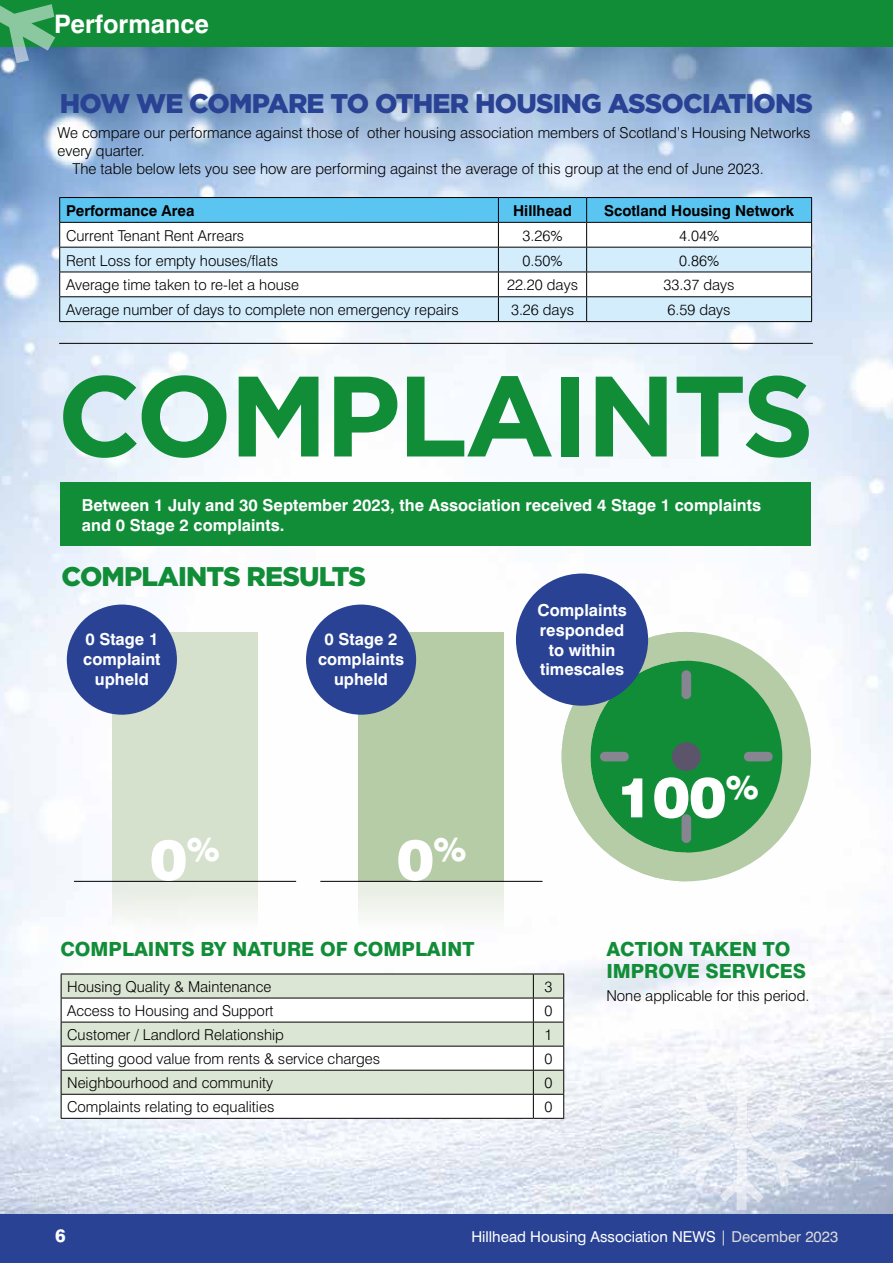
<style>
.page{position:relative;width:893px;height:1263px;background:#fff}
.page>*{position:absolute;margin:0;border:0;box-sizing:border-box;transform-origin:0 0}
.t1{font:700 114px "Gotham";letter-spacing:-.03em;color:#118d38}
.t2{font:900 55.5px "Swiss 721 BT";color:#fff}
.t3{font:900 27px "Gotham";letter-spacing:-.03em;color:#294294}
.t4{font:900 27px "Gotham";letter-spacing:-.03em;color:#118d38}
.t5{font:700 25.5px "Swiss 721 BT";color:#fff}
.t6{font:800 19.5px/23px "Swiss 721 BT";color:#118d38}
.t7{font:800 18px "Swiss 721 BT";color:#fff}
.t8{font:700 16.5px/19.8px "Swiss 721 BT";color:#fff;text-align:center}
.t9{font:300 15px "Swiss 721 BT";color:#000}
.t10{font:700 15px "Swiss 721 BT";color:#000}
.t11{font:15px "Swiss 721 BT";color:#fff}
.s1{color:#dadada}
</style>
<div class="page">
<div style="left:0;top:1213px;width:893px;height:50px;background:#294294"></div>
<img style="left:0;top:47px;width:893px;height:1166px">
<div style="left:112px;top:632px;width:146px;height:249px;background:#d5e1cd"></div>
<div style="left:0;top:0;width:893px;height:47px;background:#118d38"></div>
<div style="left:60px;top:482px;width:751px;height:64px;background:#118d38"></div>
<div style="left:112px;top:882px;width:146px;height:55px;background:linear-gradient(to right,#f1f4ef,#f3f6f0)"></div>
<div style="left:67px;top:604px;width:110px;height:111px;background:#294294;border-radius:50%"></div>
<svg style="left:700px;top:632px;width:111px;height:249px"></svg>
<div style="left:744px;top:752px;width:29px;height:9px;background:#878591;border-radius:5px"></div>
<svg style="left:562px;top:632px;width:138px;height:249px;background:#62ad74"></svg>
<div style="left:672px;top:742px;width:29px;height:29px;background:#5c546b;border-radius:50%"></div>
<hr style="left:74px;top:881px;width:222px;height:1px;background:#000">
<div style="left:359px;top:882px;width:145px;height:55px;background:linear-gradient(to right,#f3f6f0,#f2f5f0)"></div>
<div style="left:359px;top:632px;width:145px;height:249px;background:#b5cca7"></div>
<div style="left:306px;top:604px;width:110px;height:111px;background:#294294;border-radius:50%"></div>
<hr style="left:320px;top:881px;width:223px;height:1px;background:#000">
<div style="left:516px;top:573px;width:132px;height:133px;background:#294294;border-radius:50%"></div>
<hr style="left:59px;top:343px;width:754px;height:1px;background:#000">
<hr style="left:59px;top:197px;width:439px;height:1px;background:#000">
<hr style="left:498px;top:197px;width:89px;height:1px;background:#000">
<hr style="left:587px;top:197px;width:225px;height:1px;background:#000">
<hr style="left:59px;top:321px;width:439px;height:1px;background:#000">
<hr style="left:498px;top:321px;width:89px;height:1px;background:#000">
<hr style="left:587px;top:321px;width:225px;height:1px;background:#000">
<svg style="left:59px;top:198px;width:753px;height:123px"></svg>
<svg style="left:62px;top:974px;width:501px;height:24px;background:#d3dccc"></svg>
<svg style="left:62px;top:999px;width:501px;height:119px"></svg>
<hr style="left:61px;top:973px;width:472px;height:1px;background:#000">
<hr style="left:533px;top:973px;width:31px;height:1px;background:#000">
<hr style="left:61px;top:998px;width:472px;height:1px;background:#000">
<hr style="left:533px;top:998px;width:31px;height:1px;background:#000">
<hr style="left:61px;top:1022px;width:472px;height:1px;background:#000">
<hr style="left:533px;top:1022px;width:31px;height:1px;background:#000">
<hr style="left:61px;top:1046px;width:472px;height:1px;background:#000">
<hr style="left:533px;top:1046px;width:31px;height:1px;background:#000">
<hr style="left:61px;top:1070px;width:472px;height:1px;background:#000">
<hr style="left:533px;top:1070px;width:31px;height:1px;background:#000">
<hr style="left:61px;top:1094px;width:472px;height:1px;background:#000">
<svg style="left:61px;top:974px;width:1px;height:144px"></svg>
<hr style="left:533px;top:1094px;width:31px;height:1px;background:#000">
<svg style="left:533px;top:974px;width:1px;height:144px"></svg>
<svg style="left:563px;top:974px;width:1px;height:144px"></svg>
<hr style="left:61px;top:1118px;width:472px;height:1px;background:#000">
<hr style="left:533px;top:1118px;width:31px;height:1px;background:#000">
<svg style="left:0;top:4px;width:55px;height:59px"></svg>
<svg style="left:677px;top:1067px;width:130px;height:143px"></svg>
<hr style="left:892px;top:0;width:1px;height:47px;background:#008ed5">
<h3 class="t5" style="left:54px;top:9px;width:156px">Performance</h3>
<h3 class="t3" style="left:60px;top:88px;width:755px">HOW WE COMPARE TO OTHER HOUSING ASSOCIATIONS</h3>
<p class="t9" style="left:58px;top:123px;width:755px">We compare our performance against those of other housing association members of Scotland’s Housing Networks</p>
<p class="t9" style="left:58px;top:141px;width:89px">every quarter.</p>
<p class="t9" style="left:73px;top:159px;width:693px">The table below lets you see how are performing against the average of this group at the end of June 2023.</p>
<p class="t10" style="left:66px;top:201px;width:130px">Performance Area</p>
<p class="t10" style="left:513px;top:201px;width:60px">Hillhead</p>
<p class="t10" style="left:604px;top:201px;width:192px">Scotland Housing Network</p>
<p class="t9" style="left:66px;top:226px;width:180px">Current Tenant Rent Arrears</p>
<p class="t9" style="left:522px;top:226px;width:42px">3.26%</p>
<p class="t9" style="left:679px;top:226px;width:42px">4.04%</p>
<p class="t9" style="left:66px;top:251px;width:213px">Rent Loss for empty houses/flats</p>
<p class="t9" style="left:522px;top:251px;width:42px">0.50%</p>
<p class="t9" style="left:679px;top:251px;width:42px">0.86%</p>
<p class="t9" style="left:66px;top:276px;width:235px">Average time taken to re-let a house</p>
<p class="t9" style="left:507px;top:276px;width:73px">22.20 days</p>
<p class="t9" style="left:664px;top:276px;width:73px">33.37 days</p>
<p class="t9" style="left:66px;top:301px;width:394px">Average number of days to complete non emergency repairs</p>
<p class="t9" style="left:511px;top:301px;width:65px">3.26 days</p>
<p class="t9" style="left:668px;top:301px;width:65px">6.59 days</p>
<h1 class="t1" style="left:57px;top:350px;width:759px">COMPLAINTS</h1>
<p class="t8" style="left:82px;top:495px;width:681px;text-align:left">Between 1 July and 30 September 2023, the Association received 4 Stage 1 complaints and 0 Stage 2 complaints.</p>
<h3 class="t4" style="left:62px;top:560px;width:306px">COMPLAINTS RESULTS</h3>
<p class="t8" style="left:83px;top:629px;width:79px">0 Stage 1 complaint upheld</p>
<p class="t8" style="left:318px;top:629px;width:88px">0 Stage 2 complaints upheld</p>
<h2 class="t2" style="left:150px;top:826px;width:71px">0<sup>%</sup></h2>
<h2 class="t2" style="left:397px;top:826px;width:71px">0<sup>%</sup></h2>
<p class="t8" style="left:537px;top:600px;width:91px">Complaints responded to within timescales</p>
<h2 class="t2" style="left:617px;top:764px;width:144px">100<sup>%</sup></h2>
<h3 class="t6" style="left:60px;top:937px;width:415px">COMPLAINTS BY NATURE OF COMPLAINT</h3>
<p class="t9" style="left:67px;top:977px;width:206px">Housing Quality &amp; Maintenance</p>
<p class="t9" style="left:545px;top:977px;width:9px">3</p>
<p class="t9" style="left:67px;top:1001px;width:208px">Access to Housing and Support</p>
<p class="t9" style="left:545px;top:1001px;width:9px">0</p>
<p class="t9" style="left:67px;top:1026px;width:218px">Customer / Landlord Relationship</p>
<p class="t9" style="left:545px;top:1026px;width:9px">1</p>
<p class="t9" style="left:67px;top:1050px;width:314px">Getting good value from rents &amp; service charges</p>
<p class="t9" style="left:545px;top:1050px;width:9px">0</p>
<p class="t9" style="left:67px;top:1074px;width:208px">Neighbourhood and community</p>
<p class="t9" style="left:545px;top:1074px;width:9px">0</p>
<p class="t9" style="left:67px;top:1098px;width:209px">Complaints relating to equalities</p>
<p class="t9" style="left:545px;top:1098px;width:9px">0</p>
<h3 class="t6" style="left:606px;top:937px;width:201px">ACTION TAKEN TO<br>IMPROVE SERVICES</h3>
<p class="t9" style="left:606px;top:986px;width:205px">None applicable for this period.</p>
<p class="t7" style="left:55px;top:1225px;width:12px">6</p>
<p class="t11" style="left:471px;top:1228px;width:368px">Hillhead Housing Association NEWS <span class="s1">| December 2023</span></p>
</div>
